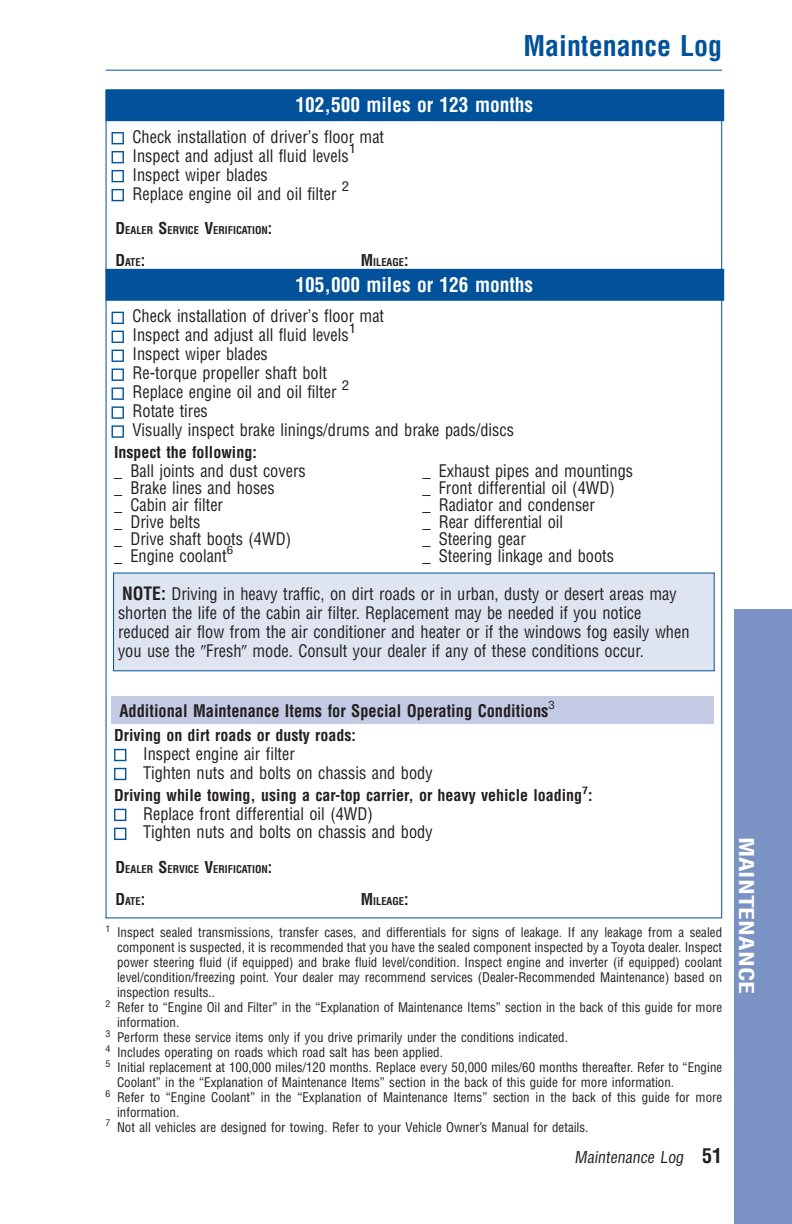
<style>
.page{position:relative;width:792px;height:1224px;background:#fff}
.page>*{position:absolute;margin:0;border:0;box-sizing:border-box;transform-origin:0 0}
.t1{font:700 condensed 28px "Helvetica";color:#01529a}
.t2{font:700 condensed 20px "Helvetica";color:#fff}
.t3{font:700 condensed 20px "Helvetica";color:#fff;scale:1.3 1}
.t4{font:condensed 17px/19px "Helvetica";color:#231f20;scale:.96 1}
.t5{font:700 condensed 17px "Helvetica";color:#231f20;scale:.96 1}
.t6{font:700 condensed 16px "Helvetica";color:#231f20}
.t7{font:condensed 16px "Helvetica";color:#231f20}
.t8{font:condensed 13px "Helvetica";color:#231f20}
.t9{font:condensed 13px "Helvetica";color:#231f20;scale:1.15 1}
.t10{font:700 condensed 10.6px "Helvetica";color:#231f20}
.s1{font-size:16px}
.s2{font-weight:700;font-size:18px}
.s3{font-family:"Universal Newswith Comm Pi";font-stretch:normal}
.s4{font-weight:700;font-size:20px}
</style>
<div class="page">
<div style="left:107px;top:90px;width:616px;height:30px;background:#01529a"></div>
<div style="left:106px;top:89px;width:618px;height:32px;border:2px solid #01529a"></div>
<div style="left:107px;top:270px;width:616px;height:30px;background:#01529a"></div>
<div style="left:106px;top:269px;width:618px;height:32px;border:2px solid #01529a"></div>
<div style="left:114px;top:573px;width:600px;height:98px;background:#dfe4f1"></div>
<div style="left:112px;top:696px;width:602px;height:28px;background:#c3cbe4"></div>
<div style="left:734px;top:609px;width:58px;height:615px;background:#7a92c4"></div>
<svg style="left:112px;top:132px;width:12px;height:12px"></svg>
<svg style="left:112px;top:151px;width:12px;height:12px"></svg>
<svg style="left:112px;top:170px;width:12px;height:12px"></svg>
<svg style="left:112px;top:189px;width:12px;height:12px"></svg>
<svg style="left:112px;top:312px;width:12px;height:12px"></svg>
<svg style="left:112px;top:331px;width:12px;height:12px"></svg>
<svg style="left:112px;top:350px;width:12px;height:12px"></svg>
<svg style="left:112px;top:369px;width:12px;height:12px"></svg>
<svg style="left:112px;top:387px;width:12px;height:13px"></svg>
<svg style="left:112px;top:406px;width:12px;height:13px"></svg>
<svg style="left:112px;top:425px;width:12px;height:13px"></svg>
<svg style="left:114px;top:749px;width:12px;height:12px"></svg>
<svg style="left:114px;top:768px;width:12px;height:12px"></svg>
<svg style="left:114px;top:809px;width:12px;height:12px"></svg>
<svg style="left:114px;top:828px;width:12px;height:12px"></svg>
<hr style="left:106px;top:90px;width:1px;height:828px;background:#01529a">
<hr style="left:107px;top:90px;width:615px;height:1px;background:#01529a">
<hr style="left:721px;top:90px;width:1px;height:828px;background:#01529a">
<hr style="left:106px;top:917px;width:615px;height:1px;background:#01529a">
<hr style="left:106px;top:70px;width:616px;height:1px;background:#01529a">
<h1 class="t1" style="left:524px;top:35px;width:200px">Maintenance Log</h1>
<h2 class="t2" style="left:296px;top:97px;width:239px">102,500 miles or 123 months</h2>
<h3 class="t4" style="left:133px;top:129px;width:264px">Check installation of driver’s floor mat<br>Inspect and adjust all fluid levels</h3>
<p class="t9" style="left:349px;top:144px;width:8px">1</p>
<h3 class="t4" style="left:133px;top:166px;width:214px">Inspect wiper blades<br>Replace engine oil and oil filter</h3>
<p class="t9" style="left:342px;top:181px;width:8px">2</p>
<p class="t10" style="left:116px;top:226px;width:158px"><span class="s1">D</span>EALER <span class="s1">S</span>ERVICE <span class="s1">V</span>ERIFICATION<span class="s1">:</span></p>
<p class="t10" style="left:116px;top:258px;width:31px"><span class="s1">D</span>ATE<span class="s1">:</span></p>
<p class="t10" style="left:361px;top:258px;width:49px"><span class="s1">M</span>ILEAGE<span class="s1">:</span></p>
<h2 class="t2" style="left:296px;top:277px;width:239px">105,000 miles or 126 months</h2>
<h3 class="t4" style="left:133px;top:308px;width:264px">Check installation of driver’s floor mat<br>Inspect and adjust all fluid levels</h3>
<p class="t9" style="left:349px;top:323px;width:8px">1</p>
<h3 class="t4" style="left:133px;top:346px;width:214px">Inspect wiper blades<br>Re-torque propeller shaft bolt<br>Replace engine oil and oil filter</h3>
<p class="t9" style="left:342px;top:380px;width:8px">2</p>
<h3 class="t4" style="left:133px;top:403px;width:399px">Rotate tires<br>Visually inspect brake linings/drums and brake pads/discs</h3>
<p class="t6" style="left:114px;top:446px;width:144px">Inspect the following:</p>
<h3 class="t4" style="left:114px;top:464px;width:201px;line-height:17px">_ Ball joints and dust covers _ Brake lines and hoses<br>_ Cabin air filter<br>_ Drive belts<br>_ Drive shaft boots (4WD)<br>_ Engine coolant<sup>6</sup></h3>
<h3 class="t4" style="left:422px;top:464px;width:221px;line-height:17px">_ Exhaust pipes and mountings _ Front differential oil (4WD)<br>_ Radiator and condenser<br>_ Rear differential oil<br>_ Steering gear<br>_ Steering linkage and boots</h3>
<p class="t4" style="left:118px;top:586px;width:597px"><span class="s2">NOTE:</span> Driving in heavy traffic, on dirt roads or in urban, dusty or desert areas may shorten the life of the cabin air filter. Replacement may be needed if you notice reduced air flow from the air conditioner and heater or if the windows fog easily when you use the <span class="s3">-</span>Fresh<span class="s3">-</span> mode. Consult your dealer if any of these conditions occur.</p>
<h3 class="t5" style="left:120px;top:704px;width:455px">Additional Maintenance Items for Special Operating Conditions<sup>3</sup></h3>
<p class="t6" style="left:114px;top:729px;width:244px">Driving on dirt roads or dusty roads:</p>
<h3 class="t4" style="left:143px;top:745px;width:303px">Inspect engine air filter<br>Tighten nuts and bolts on chassis and body</h3>
<p class="t6" style="left:114px;top:789px;width:480px">Driving while towing, using a car-top carrier, or heavy vehicle loading<sup>7</sup>:</p>
<h3 class="t4" style="left:143px;top:805px;width:303px">Replace front differential oil (4WD)<br>Tighten nuts and bolts on chassis and body</h3>
<p class="t10" style="left:116px;top:865px;width:158px"><span class="s1">D</span>EALER <span class="s1">S</span>ERVICE <span class="s1">V</span>ERIFICATION<span class="s1">:</span></p>
<p class="t10" style="left:116px;top:897px;width:31px"><span class="s1">D</span>ATE<span class="s1">:</span></p>
<p class="t10" style="left:361px;top:897px;width:49px"><span class="s1">M</span>ILEAGE<span class="s1">:</span></p>
<p class="t8" style="left:106px;top:928px;width:618px"><sup>1</sup> Inspect sealed transmissions, transfer cases, and differentials for signs of leakage. If any leakage from a sealed</p>
<p class="t8" style="left:117px;top:943px;width:607px">component is suspected, it is recommended that you have the sealed component inspected by a Toyota dealer. Inspect</p>
<p class="t8" style="left:117px;top:958px;width:607px">power steering fluid (if equipped) and brake fluid level/condition. Inspect engine and inverter (if equipped) coolant</p>
<p class="t8" style="left:117px;top:973px;width:607px">level/condition/freezing point. Your dealer may recommend services (Dealer-Recommended Maintenance) based on</p>
<p class="t8" style="left:117px;top:987px;width:99px">inspection results..</p>
<p class="t8" style="left:106px;top:1002px;width:618px"><sup>2</sup> Refer to “Engine Oil and Filter” in the “Explanation of Maintenance Items” section in the back of this guide for more</p>
<p class="t8" style="left:117px;top:1017px;width:64px">information.</p>
<p class="t8" style="left:106px;top:1032px;width:464px"><sup>3</sup> Perform these service items only if you drive primarily under the conditions indicated.</p>
<p class="t8" style="left:106px;top:1047px;width:339px"><sup>4</sup> Includes operating on roads which road salt has been applied.</p>
<p class="t8" style="left:106px;top:1062px;width:618px"><sup>5</sup> Initial replacement at 100,000 miles/120 months. Replace every 50,000 miles/60 months thereafter. Refer to “Engine</p>
<p class="t8" style="left:117px;top:1077px;width:559px">Coolant” in the “Explanation of Maintenance Items” section in the back of this guide for more information.</p>
<p class="t8" style="left:106px;top:1092px;width:618px"><sup>6</sup> Refer to “Engine Coolant” in the “Explanation of Maintenance Items” section in the back of this guide for more</p>
<p class="t8" style="left:117px;top:1107px;width:64px">information.</p>
<p class="t8" style="left:106px;top:1122px;width:484px"><sup>7</sup> Not all vehicles are designed for towing. Refer to your Vehicle Owner’s Manual for details.</p>
<p class="t7" style="left:575px;top:1151px;width:149px">Maintenance Log <span class="s4">51</span></p>
<h2 class="t3" style="left:754px;top:837px;width:122px;rotate:90deg">MAINTENANCE</h2>
</div>
